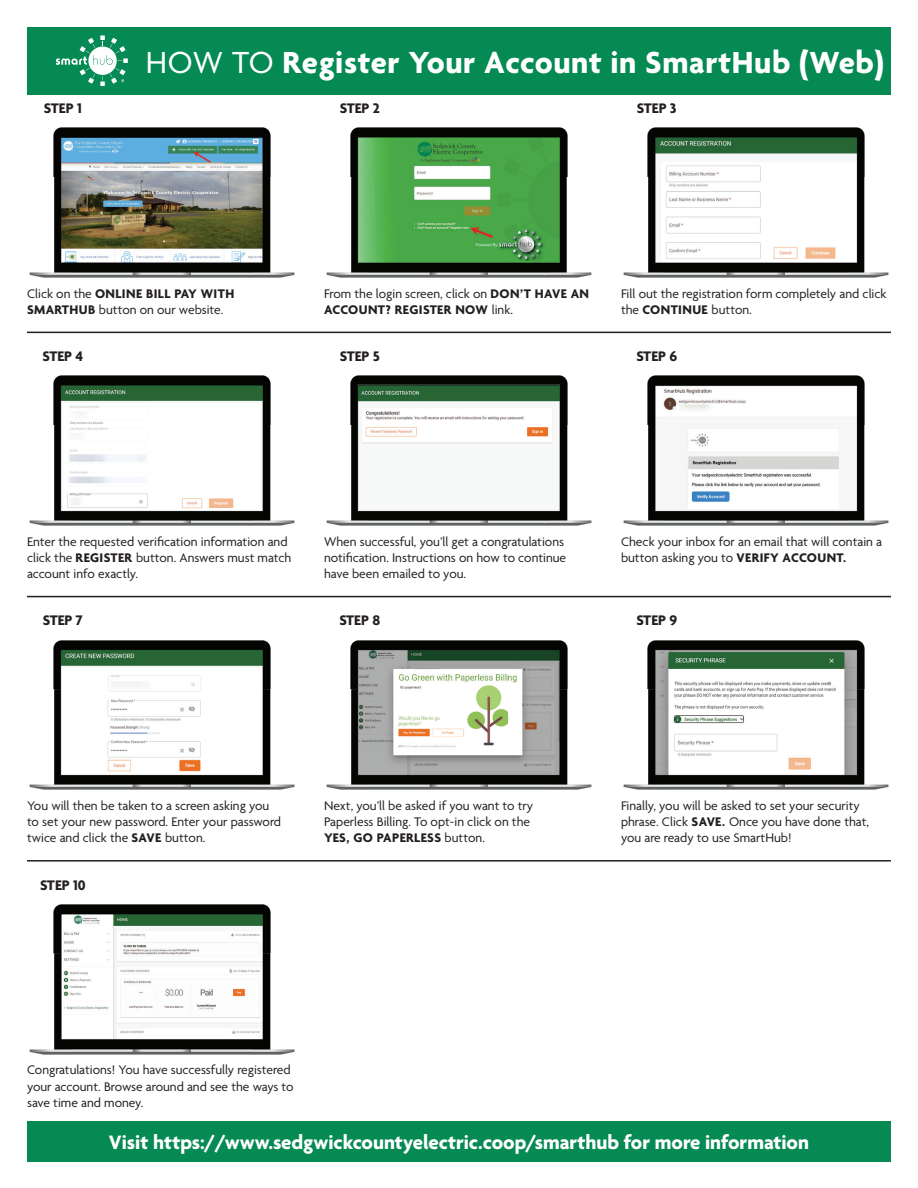
<style>
.page{position:relative;width:918px;height:1188px;background:#fff}
.page>*{position:absolute;margin:0;border:0;box-sizing:border-box;transform-origin:0 0}
.t1{font:700 33px "Agenda";letter-spacing:.02em;color:#fff}
.t2{font:700 21px "Agenda";color:#fff}
.t3{font:700 15px "Agenda";color:#231f20}
.t4{font:13.5px/16.2px "Agenda";color:#231f20}
.s1{font-weight:400}
.s2{font-weight:700}
</style>
<div class="page">
<img style="left:53px;top:904px;width:218px;height:49px">
<img style="left:29px;top:953px;width:43px;height:102px">
<img style="left:252px;top:953px;width:43px;height:102px">
<img style="left:72px;top:1040px;width:180px;height:15px">
<img style="left:61px;top:914px;width:201px;height:126px">
<img style="left:647px;top:640px;width:218px;height:49px">
<img style="left:623px;top:689px;width:43px;height:101px">
<img style="left:846px;top:689px;width:43px;height:101px">
<img style="left:666px;top:775px;width:180px;height:15px">
<img style="left:655px;top:648px;width:202px;height:127px">
<img style="left:350px;top:640px;width:218px;height:49px">
<img style="left:326px;top:689px;width:43px;height:101px">
<img style="left:549px;top:689px;width:43px;height:101px">
<img style="left:369px;top:775px;width:180px;height:15px">
<img style="left:357px;top:648px;width:203px;height:127px">
<img style="left:53px;top:640px;width:218px;height:49px">
<img style="left:29px;top:689px;width:43px;height:101px">
<img style="left:252px;top:689px;width:43px;height:101px">
<img style="left:72px;top:775px;width:180px;height:15px">
<img style="left:60px;top:648px;width:203px;height:127px">
<img style="left:647px;top:375px;width:218px;height:50px">
<img style="left:623px;top:425px;width:43px;height:101px">
<img style="left:846px;top:425px;width:43px;height:101px">
<img style="left:666px;top:511px;width:180px;height:15px">
<img style="left:655px;top:384px;width:202px;height:127px">
<img style="left:350px;top:375px;width:218px;height:50px">
<img style="left:326px;top:425px;width:43px;height:101px">
<img style="left:549px;top:425px;width:43px;height:101px">
<img style="left:369px;top:511px;width:180px;height:15px">
<img style="left:357px;top:386px;width:203px;height:125px">
<img style="left:53px;top:375px;width:218px;height:50px">
<img style="left:29px;top:425px;width:43px;height:101px">
<img style="left:252px;top:425px;width:43px;height:101px">
<img style="left:72px;top:511px;width:180px;height:15px">
<img style="left:60px;top:385px;width:203px;height:126px">
<img style="left:647px;top:127px;width:218px;height:50px">
<img style="left:623px;top:177px;width:43px;height:101px">
<img style="left:846px;top:177px;width:43px;height:101px">
<img style="left:666px;top:264px;width:180px;height:14px">
<img style="left:655px;top:137px;width:202px;height:127px">
<img style="left:350px;top:127px;width:218px;height:50px">
<img style="left:326px;top:177px;width:43px;height:101px">
<img style="left:549px;top:177px;width:43px;height:101px">
<img style="left:369px;top:264px;width:180px;height:14px">
<img style="left:357px;top:137px;width:203px;height:127px">
<img style="left:53px;top:127px;width:218px;height:50px">
<img style="left:29px;top:177px;width:43px;height:101px">
<img style="left:252px;top:177px;width:43px;height:101px">
<img style="left:72px;top:264px;width:180px;height:14px">
<img style="left:60px;top:137px;width:203px;height:127px">
<hr style="left:27px;top:596px;width:864px;height:1px;background:#231f20">
<hr style="left:27px;top:860px;width:864px;height:2px;background:#231f20">
<hr style="left:27px;top:332px;width:864px;height:1px;background:#231f20">
<div style="left:27px;top:1121px;width:864px;height:40px;background:#058a53"></div>
<div style="left:27px;top:27px;width:864px;height:67px;background:#058a53"></div>
<svg style="left:56px;top:35px;width:72px;height:51px"></svg>
<p class="t3" style="left:44px;top:100px;width:39px">STEP 1</p>
<h1 class="t1" style="left:146px;top:44px;width:740px"><span class="s1">HOW TO</span> Register Your Account in SmartHub (Web)</h1>
<p class="t3" style="left:340px;top:100px;width:42px">STEP 2</p>
<p class="t3" style="left:637px;top:100px;width:41px">STEP 3</p>
<p class="t4" style="left:27px;top:286px;width:209px">Click on the <span class="s2">ONLINE BILL PAY WITH<br>SMARTHUB</span> button on our website.</p>
<p class="t3" style="left:42px;top:348px;width:42px">STEP 4</p>
<p class="t4" style="left:324px;top:286px;width:267px">From the login screen, click on <span class="s2">DON’T HAVE AN<br>ACCOUNT? REGISTER NOW</span> link.</p>
<p class="t3" style="left:340px;top:348px;width:42px">STEP 5</p>
<p class="t4" style="left:621px;top:286px;width:267px">Fill out the registration form completely and click the <span class="s2">CONTINUE</span> button.</p>
<p class="t3" style="left:636px;top:348px;width:42px">STEP 6</p>
<p class="t4" style="left:27px;top:534px;width:266px">Enter the requested verification information and click the <span class="s2">REGISTER</span> button. Answers must match account info exactly.</p>
<p class="t3" style="left:43px;top:612px;width:42px">STEP 7</p>
<p class="t4" style="left:324px;top:534px;width:244px">When successful, you’ll get a congratulations notification. Instructions on how to continue have been emailed to you.</p>
<p class="t3" style="left:339px;top:612px;width:42px">STEP 8</p>
<p class="t4" style="left:621px;top:534px;width:263px">Check your inbox for an email that will contain a button asking you to <span class="s2">VERIFY ACCOUNT.</span></p>
<p class="t3" style="left:636px;top:612px;width:42px">STEP 9</p>
<p class="t4" style="left:27px;top:799px;width:256px">You will then be taken to a screen asking you to set your new password. Enter your password twice and click the <span class="s2">SAVE</span> button.</p>
<p class="t3" style="left:40px;top:877px;width:47px">STEP 10</p>
<p class="t4" style="left:324px;top:799px;width:211px">Next, you’ll be asked if you want to try<br>Paperless Billing. To opt-in click on the<br><span class="s2">YES, GO PAPERLESS</span> button.</p>
<p class="t4" style="left:621px;top:799px;width:250px">Finally, you will be asked to set your security phrase. Click <span class="s2">SAVE.</span> Once you have done that, you are ready to use SmartHub!</p>
<p class="t4" style="left:27px;top:1063px;width:268px">Congratulations! You have successfully registered your account. Browse around and see the ways to save time and money.</p>
<h2 class="t2" style="left:109px;top:1131px;width:702px">Visit https://www.sedgwickcountyelectric.coop/smarthub for more information</h2>
</div>
